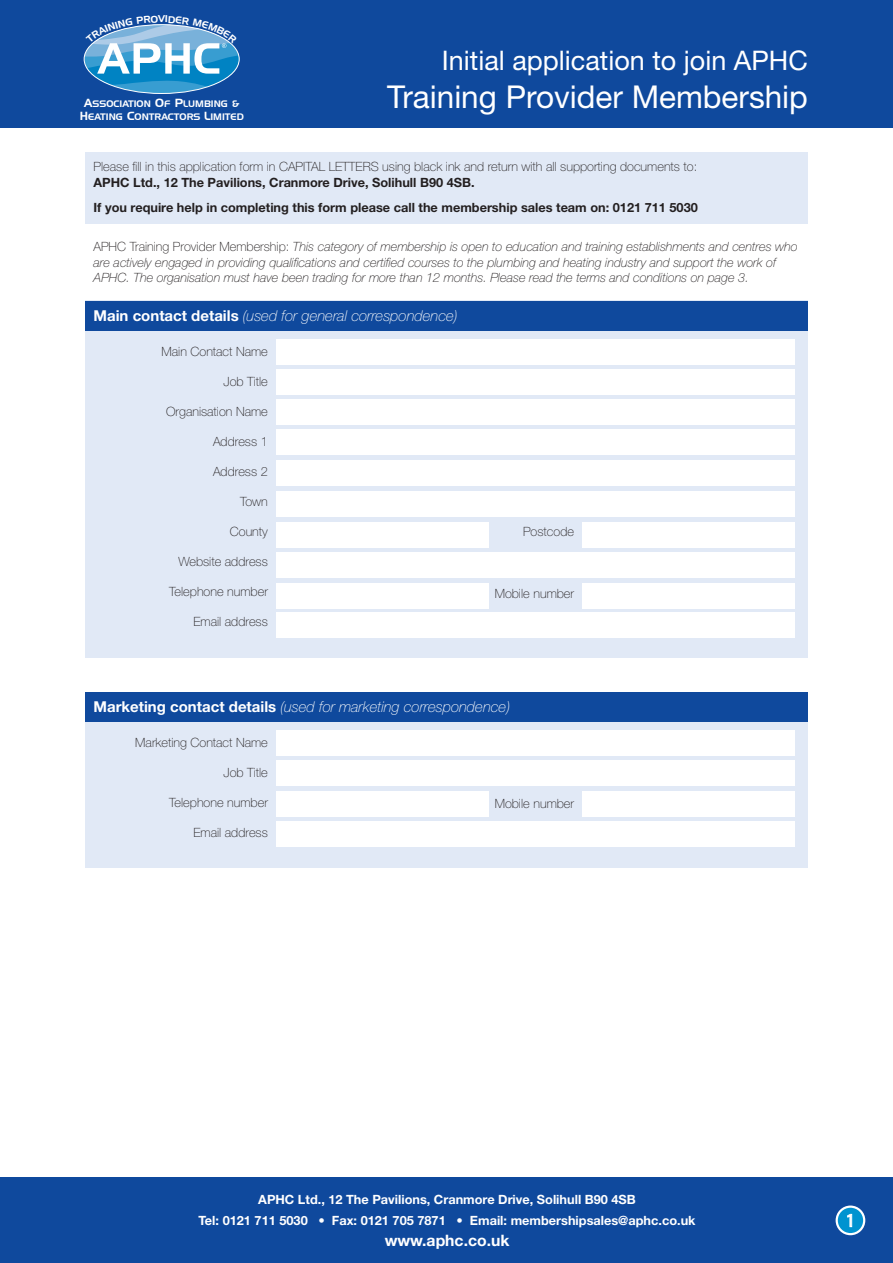
<style>
.page{position:relative;width:893px;height:1263px;background:#fff}
.page>*{position:absolute;margin:0;border:0;box-sizing:border-box;transform-origin:0 0}
.t1{font:31.5px "Helvetica Neue LT Std";color:#fff}
.t2{font:27px "Helvetica Neue LT Std";color:#fff}
.t3{font:18.9px "Myriad Pro";color:#fff}
.t4{font:700 15.75px "Helvetica Neue LT Std";color:#fff}
.t5{font:italic 100 15px "Helvetica Neue LT Std";color:#fff}
.t6{font:italic 100 12.75px/15.3px "Helvetica Neue LT Std";color:#231f20}
.t7{font:100 12.75px "Helvetica Neue LT Std";color:#231f20}
.t8{font:700 12.75px "Helvetica Neue LT Std";color:#231f20}
.t9{font:700 12.75px/21.3px "Helvetica Neue LT Std";color:#fff;text-align:center}
.t10{font:9.6px "Handel Gothic BT";color:#fff}
.t11{font:9.15px/13px "Handel Gothic BT";color:#fff;text-align:center}
.s1{font-size:11.4px}
.s2{font-style:normal}
.s3{font-weight:700;font-style:normal}
</style>
<div class="page">
<div style="left:0;top:1178px;width:893px;height:85px;background:#0f499d"></div>
<div style="left:85px;top:301px;width:723px;height:357px;background:#e1e9f6"></div>
<div style="left:276px;top:339px;width:519px;height:26px;background:#fff"></div>
<div style="left:276px;top:369px;width:519px;height:26px;background:#fff"></div>
<div style="left:276px;top:399px;width:519px;height:26px;background:#fff"></div>
<div style="left:276px;top:430px;width:519px;height:25px;background:#fff"></div>
<div style="left:276px;top:460px;width:519px;height:25px;background:#fff"></div>
<div style="left:276px;top:491px;width:519px;height:25px;background:#fff"></div>
<div style="left:276px;top:553px;width:519px;height:25px;background:#fff"></div>
<div style="left:583px;top:522px;width:212px;height:26px;background:#fff"></div>
<div style="left:276px;top:522px;width:213px;height:26px;background:#fff"></div>
<div style="left:583px;top:583px;width:212px;height:25px;background:#fff"></div>
<div style="left:276px;top:583px;width:213px;height:25px;background:#fff"></div>
<div style="left:276px;top:612px;width:519px;height:26px;background:#fff"></div>
<div style="left:85px;top:152px;width:723px;height:71px;background:#e1e9f6"></div>
<div style="left:85px;top:301px;width:723px;height:30px;background:#0f499d"></div>
<svg style="left:837px;top:1206px;width:27px;height:28px"></svg>
<div style="left:836px;top:1205px;width:29px;height:30px;border:2px solid #fff;border-radius:50%"></div>
<svg style="left:846px;top:1213px;width:6px;height:14px"></svg>
<div style="left:0;top:0;width:893px;height:128px;background:#0f499d"></div>
<div style="left:85px;top:692px;width:723px;height:175px;background:#e1e9f6"></div>
<div style="left:276px;top:730px;width:519px;height:26px;background:#fff"></div>
<div style="left:276px;top:760px;width:519px;height:26px;background:#fff"></div>
<div style="left:276px;top:821px;width:519px;height:25px;background:#fff"></div>
<div style="left:583px;top:791px;width:212px;height:25px;background:#fff"></div>
<div style="left:276px;top:791px;width:213px;height:25px;background:#fff"></div>
<div style="left:85px;top:692px;width:723px;height:30px;background:#0f499d"></div>
<svg style="left:84px;top:24px;width:155px;height:69px"></svg>
<p class="t10" style="left:158px;top:13px;width:8px">V</p>
<p class="t11" style="left:80px;top:97px;width:165px"><span class="s1">A</span>SSOCIATION <span class="s1">O</span>F <span class="s1">P</span>LUMBING &amp;<br><span class="s1">H</span>EATING <span class="s1">C</span>ONTRACTORS <span class="s1">L</span>IMITED</p>
<h2 class="t2" style="left:442px;top:45px;width:368px">Initial application to join APHC</h2>
<h1 class="t1" style="left:387px;top:78px;width:422px">Training Provider Membership</h1>
<p class="t7" style="left:94px;top:160px;width:605px">Please fill in this application form in capital letters using black ink and return with all supporting documents to:</p>
<p class="t8" style="left:94px;top:174px;width:383px">APHC Ltd., 12 The Pavilions, Cranmore Drive, Solihull B90 4SB.</p>
<p class="t8" style="left:94px;top:199px;width:606px">If you require help in completing this form please call the membership sales team on: 0121 711 5030</p>
<p class="t6" style="left:94px;top:239px;width:705px"><span class="s2">APHC Training Provider Membership:</span> This category of membership is open to education and training establishments and centres who are actively engaged in providing qualifications and certified courses to the plumbing and heating industry and support the work of<br>APHC. The organisation must have been trading for more than 12 months. Please read the terms and conditions on page 3.</p>
<p class="t5" style="left:94px;top:307px;width:365px"><span class="s3">Main contact details</span> (used for general correspondence)</p>
<p class="t7" style="left:162px;top:344px;width:108px">Main Contact Name</p>
<p class="t7" style="left:224px;top:374px;width:46px">Job Title</p>
<p class="t7" style="left:166px;top:404px;width:103px">Organisation Name</p>
<p class="t7" style="left:213px;top:434px;width:56px">Address 1</p>
<p class="t7" style="left:213px;top:464px;width:56px">Address 2</p>
<p class="t7" style="left:240px;top:494px;width:29px">Town</p>
<p class="t7" style="left:230px;top:524px;width:40px">County</p>
<p class="t7" style="left:178px;top:554px;width:91px">Website address</p>
<p class="t7" style="left:169px;top:584px;width:100px">Telephone number</p>
<p class="t7" style="left:193px;top:614px;width:76px">Email address</p>
<p class="t7" style="left:523px;top:524px;width:52px">Postcode</p>
<p class="t7" style="left:495px;top:586px;width:81px">Mobile number</p>
<p class="t5" style="left:94px;top:698px;width:418px"><span class="s3">Marketing contact details</span> (used for marketing correspondence)</p>
<p class="t7" style="left:135px;top:735px;width:134px">Marketing Contact Name</p>
<p class="t7" style="left:224px;top:765px;width:46px">Job Title</p>
<p class="t7" style="left:169px;top:795px;width:100px">Telephone number</p>
<p class="t7" style="left:193px;top:825px;width:76px">Email address</p>
<p class="t7" style="left:495px;top:796px;width:81px">Mobile number</p>
<p class="t9" style="left:199px;top:1188px;width:498px">APHC Ltd., 12 The Pavilions, Cranmore Drive, Solihull B90 4SB<br>Tel: 0121 711 5030 • Fax: 0121 705 7871 • Email: membershipsales@aphc.co.uk</p>
<p class="t4" style="left:385px;top:1231px;width:126px">www.aphc.co.uk</p>
<h3 class="t3" style="left:846px;top:1209px;width:11px">1</h3>
</div>
